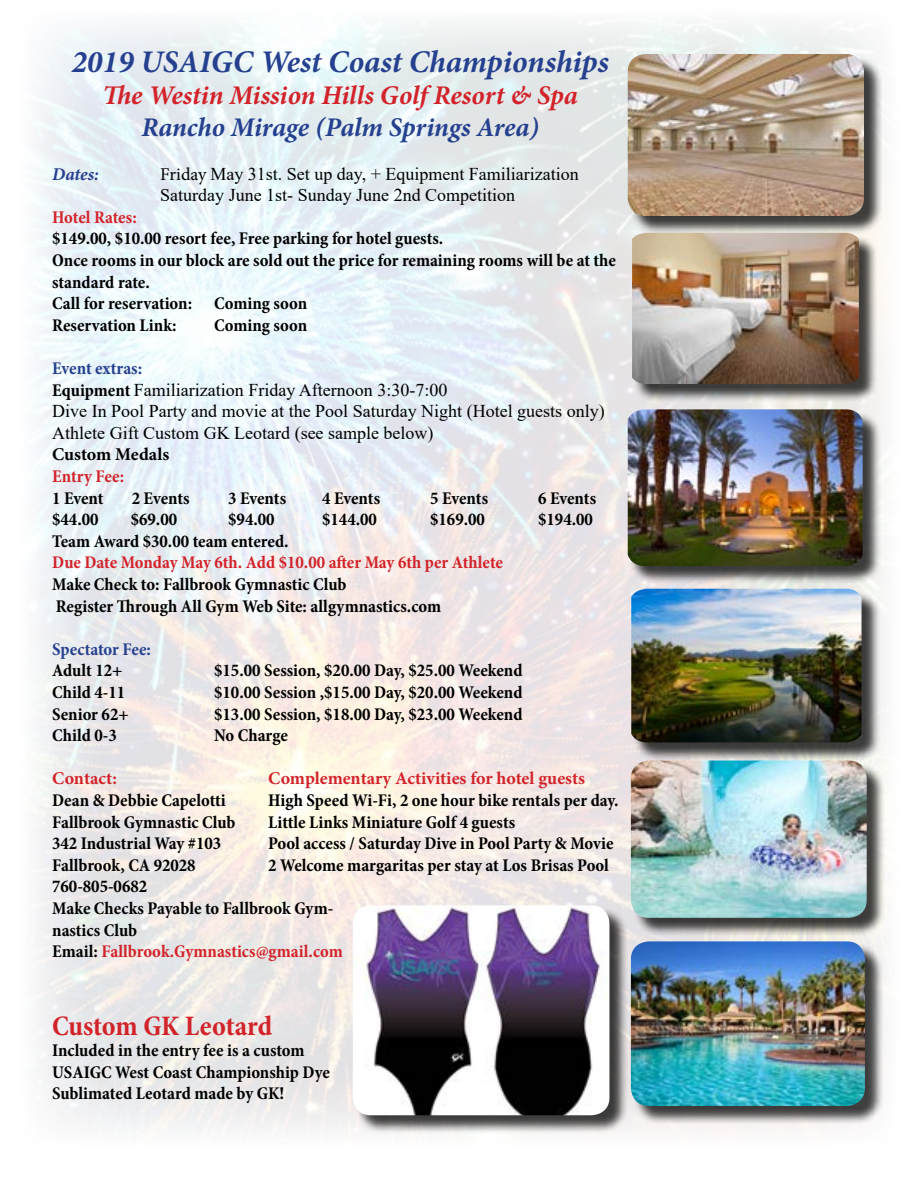
<style>
.page{position:relative;width:918px;height:1188px;background:#fff}
.page>*{position:absolute;margin:0;border:0;box-sizing:border-box;transform-origin:0 0}
.t1{font:italic 700 31.5px "Minion Pro";color:#25408f}
.t2{font:700 condensed 28.5px "Minion Pro";letter-spacing:-.005em;color:#d2232a}
.t3{font:italic 700 27px "Minion Pro";color:#d2232a}
.t4{font:italic 700 27px "Minion Pro";letter-spacing:-.005em;color:#25408f}
.t5{font:700 condensed 18px/21.6px "Minion Pro";color:#000}
.t6{font:18px/21.6px "Times New Roman";color:#000}
.t7{font:700 condensed 18px "Minion Pro";color:#d2232a}
.t8{font:700 18px "Minion Pro";color:#d2232a}
.t9{font:700 condensed 18px "Minion Pro";letter-spacing:-.005em;color:#25408f}
.t10{font:700 18px "Minion Pro";color:#000}
.t11{font:italic 700 18px "Minion Pro";color:#25408f}
.s1{font-family:"Minion Pro"}
.s2{font-family:"Minion Pro";font-weight:700;font-stretch:condensed}
.s3{color:#d2232a}
</style>
<div class="page">
<div style="left:355px;top:908px;width:273px;height:226px;background:#000;opacity:.75"></div>
<img style="left:353px;top:905px;width:256px;height:210px">
<div style="left:630px;top:57px;width:252px;height:178px;background:#000;opacity:.75"></div>
<img style="left:628px;top:54px;width:236px;height:162px">
<div style="left:634px;top:235px;width:244px;height:168px;background:#000;opacity:.75"></div>
<img style="left:632px;top:233px;width:227px;height:151px">
<div style="left:630px;top:412px;width:251px;height:172px;background:#000;opacity:.75"></div>
<img style="left:628px;top:409px;width:235px;height:157px">
<div style="left:633px;top:591px;width:247px;height:170px;background:#000;opacity:.75"></div>
<img style="left:631px;top:589px;width:231px;height:153px">
<div style="left:633px;top:763px;width:252px;height:174px;background:#000;opacity:.75"></div>
<img style="left:631px;top:760px;width:236px;height:158px">
<div style="left:633px;top:944px;width:251px;height:180px;background:#000;opacity:.75"></div>
<img style="left:631px;top:941px;width:234px;height:165px">
<h1 class="t1" style="left:71px;top:39px;width:539px">2019 USAIGC West Coast Championships</h1>
<h3 class="t3" style="left:103px;top:76px;width:477px">The Westin Mission Hills Golf Resort &amp; Spa</h3>
<h3 class="t4" style="left:141px;top:108px;width:399px">Rancho Mirage (Palm Springs Area)</h3>
<p class="t11" style="left:52px;top:161px;width:48px">Dates:</p>
<p class="t6" style="left:160px;top:162px;width:420px"><span class="s1">Friday</span> May 31st. Set up day, + Equipment Familiarization<br>Saturday June 1st- Sunday June 2nd Competition</p>
<p class="t7" style="left:52px;top:205px;width:86px">Hotel Rates:</p>
<p class="t5" style="left:52px;top:228px;width:565px">$149.00, $10.00 resort fee, Free parking for hotel guests.<br>Once rooms in our block are sold out the price for remaining rooms will be at the standard rate.<br>Call for reservation: Coming soon<br>Reservation Link:</p>
<p class="t5" style="left:214px;top:314px;width:95px">Coming soon</p>
<p class="t9" style="left:52px;top:356px;width:92px">Event extras:</p>
<p class="t6" style="left:52px;top:378px;width:554px"><span class="s2">Equipment</span> Familiarization Friday Afternoon 3:30-7:00<br>Dive In Pool Party and movie at the Pool Saturday Night (Hotel guests only)<br>Athlete Gift Custom GK Leotard (see sample below)</p>
<p class="t10" style="left:52px;top:442px;width:119px">Custom Medals</p>
<p class="t7" style="left:52px;top:464px;width:73px">Entry Fee:</p>
<p class="t5" style="left:52px;top:487px;width:53px">1 Event</p>
<p class="t5" style="left:132px;top:487px;width:60px">2 Events</p>
<p class="t5" style="left:228px;top:487px;width:60px">3 Events</p>
<p class="t5" style="left:322px;top:487px;width:60px">4 Events</p>
<p class="t5" style="left:430px;top:487px;width:60px">5 Events</p>
<p class="t5" style="left:538px;top:487px;width:60px">6 Events</p>
<p class="t5" style="left:52px;top:508px;width:48px">$44.00</p>
<p class="t5" style="left:131px;top:508px;width:48px">$69.00</p>
<p class="t5" style="left:228px;top:508px;width:48px">$94.00</p>
<p class="t5" style="left:322px;top:508px;width:56px">$144.00</p>
<p class="t5" style="left:430px;top:508px;width:56px">$169.00</p>
<p class="t5" style="left:538px;top:508px;width:56px">$194.00</p>
<p class="t5" style="left:52px;top:530px;width:238px">Team Award $30.00 team entered.</p>
<p class="t7" style="left:52px;top:550px;width:452px">Due Date Monday May 6th. Add $10.00 after May 6th per Athlete</p>
<p class="t5" style="left:52px;top:573px;width:391px">Make Check to: Fallbrook Gymnastic Club<br>Register Through All Gym Web Site: allgymnastics.com</p>
<p class="t9" style="left:52px;top:637px;width:100px">Spectator Fee:</p>
<p class="t5" style="left:52px;top:660px;width:72px">Adult 12+</p>
<p class="t5" style="left:214px;top:660px;width:310px">$15.00 Session, $20.00 Day, $25.00 Weekend</p>
<p class="t5" style="left:52px;top:681px;width:75px">Child 4-11</p>
<p class="t5" style="left:214px;top:681px;width:310px">$10.00 Session ,$15.00 Day, $20.00 Weekend</p>
<p class="t5" style="left:52px;top:703px;width:78px">Senior 62+</p>
<p class="t5" style="left:214px;top:703px;width:310px">$13.00 Session, $18.00 Day, $23.00 Weekend</p>
<p class="t5" style="left:52px;top:724px;width:66px">Child 0-3</p>
<p class="t5" style="left:214px;top:724px;width:75px">No Charge</p>
<p class="t8" style="left:52px;top:766px;width:66px">Contact:</p>
<p class="t8" style="left:268px;top:766px;width:318px">Complementary Activities for hotel guests</p>
<p class="t5" style="left:52px;top:789px;width:175px">Dean &amp; Debbie Capelotti</p>
<p class="t5" style="left:268px;top:789px;width:352px">High Speed Wi-Fi, 2 one hour bike rentals per day.</p>
<p class="t5" style="left:52px;top:811px;width:185px">Fallbrook Gymnastic Club</p>
<p class="t5" style="left:268px;top:811px;width:249px">Little Links Miniature Golf 4 guests</p>
<p class="t5" style="left:52px;top:832px;width:171px">342 Industrial Way #103</p>
<p class="t5" style="left:268px;top:832px;width:347px">Pool access / Saturday Dive in Pool Party &amp; Movie</p>
<p class="t5" style="left:52px;top:854px;width:145px">Fallbrook, CA 92028</p>
<p class="t5" style="left:268px;top:854px;width:342px">2 Welcome margaritas per stay at Los Brisas Pool</p>
<p class="t5" style="left:52px;top:876px;width:292px">760-805-0682<br>Make Checks Payable to Fallbrook Gym&shy;nastics Club<br>Email: <span class="s3">Fallbrook.Gymnastics@gmail.com</span></p>
<h2 class="t2" style="left:52px;top:1006px;width:222px">Custom GK Leotard</h2>
<p class="t5" style="left:52px;top:1039px;width:279px">Included in the entry fee is a custom<br>USAIGC West Coast Championship Dye<br>Sublimated Leotard made by GK!</p>
</div>
